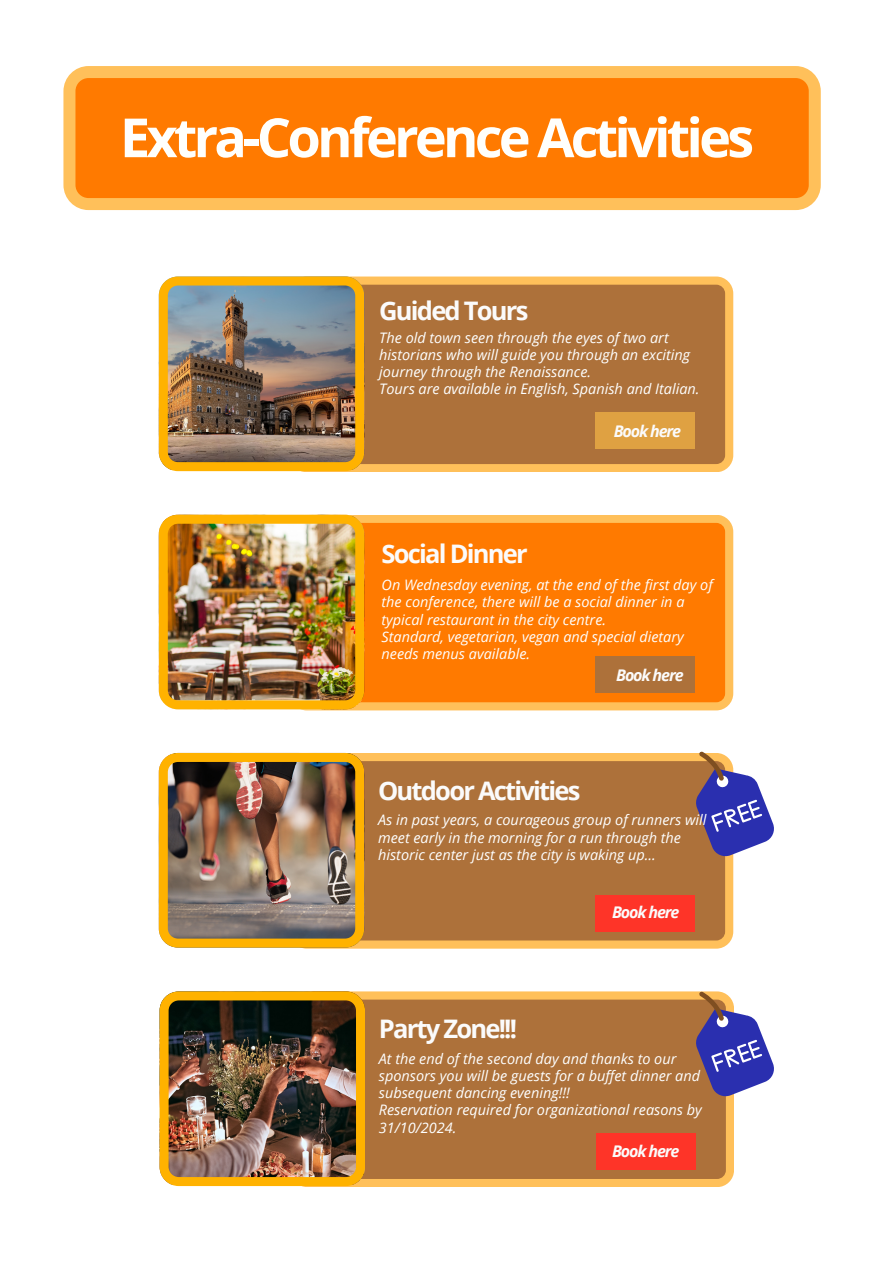
<style>
.page{position:relative;width:894px;height:1264px;background:#fff}
.page>*{position:absolute;margin:0;border:0;box-sizing:border-box;transform-origin:0 0}
.t1{font:700 54px "Open Sans";letter-spacing:-.07em;color:#fffffc}
.t2{font:700 25.5px "Open Sans";letter-spacing:-.07em;color:#fbfbfb}
.t3{font:italic 700 16.05px "Open Sans";letter-spacing:-.07em;color:#fbfbfb}
.t4{font:italic 14.4px/17.2px "Open Sans";color:#feffff}
</style>
<div class="page">
<svg style="left:63px;top:66px;width:757px;height:144px;background:#ff8712"></svg>
<svg style="left:290px;top:276px;width:443px;height:196px;background:#b67a3e"></svg>
<img style="left:159px;top:276px;width:204px;height:195px">
<div style="left:595px;top:412px;width:99px;height:36px;background:#dfa142"></div>
<svg style="left:290px;top:515px;width:443px;height:195px;background:#fe8109"></svg>
<img style="left:159px;top:514px;width:204px;height:195px">
<div style="left:595px;top:656px;width:99px;height:37px;background:#ad713a"></div>
<svg style="left:290px;top:753px;width:443px;height:195px;background:#b5783c"></svg>
<img style="left:159px;top:753px;width:204px;height:194px">
<div style="left:595px;top:894px;width:99px;height:37px;background:#fe3428"></div>
<svg style="left:290px;top:991px;width:443px;height:196px;background:#b5793d"></svg>
<img style="left:159px;top:991px;width:205px;height:194px">
<div style="left:596px;top:1133px;width:99px;height:36px;background:#fe3428"></div>
<svg style="left:695px;top:751px;width:79px;height:107px"></svg>
<svg style="left:695px;top:991px;width:79px;height:107px"></svg>
<p class="t1" style="left:120px;top:99px;width:635px">Extra-Conference Activities</p>
<h2 class="t2" style="left:379px;top:292px;width:151px">Guided Tours</h2>
<p class="t4" style="left:379px;top:329px;width:312px">The old town seen through the eyes of two art historians who will guide you through an exciting journey through the Renaissance.</p>
<p class="t4" style="left:379px;top:380px;width:322px">Tours are available in English, Spanish and Italian.</p>
<h3 class="t3" style="left:613px;top:419px;width:69px">Book here</h3>
<p class="t2" style="left:381px;top:535px;width:148px">Social Dinner</p>
<p class="t4" style="left:381px;top:576px;width:333px">On Wednesday evening, at the end of the first day of the conference, there will be a social dinner in a typical restaurant in the city centre.</p>
<h2 class="t4" style="left:381px;top:627px;width:303px">Standard, vegetarian, vegan and special dietary needs menus available.</h2>
<p class="t3" style="left:616px;top:664px;width:69px">Book here</p>
<h3 class="t2" style="left:378px;top:772px;width:204px">Outdoor Activities</h3>
<p class="t4" style="left:378px;top:811px;width:330px">As in past years, a courageous group of runners will meet early in the morning for a run through the historic center just as the city is waking up...</p>
<p class="t2" style="left:379px;top:1010px;width:140px">Party Zone!!!</p>
<h2 class="t3" style="left:612px;top:900px;width:69px">Book here</h2>
<p class="t4" style="left:379px;top:1049px;width:323px">At the end of the second day and thanks to our sponsors you will be guests for a buffet dinner and subsequent dancing evening!!!</p>
<h3 class="t4" style="left:379px;top:1101px;width:324px">Reservation required for organizational reasons by<br>31/10/2024.</h3>
<p class="t3" style="left:612px;top:1139px;width:69px">Book here</p>
</div>
